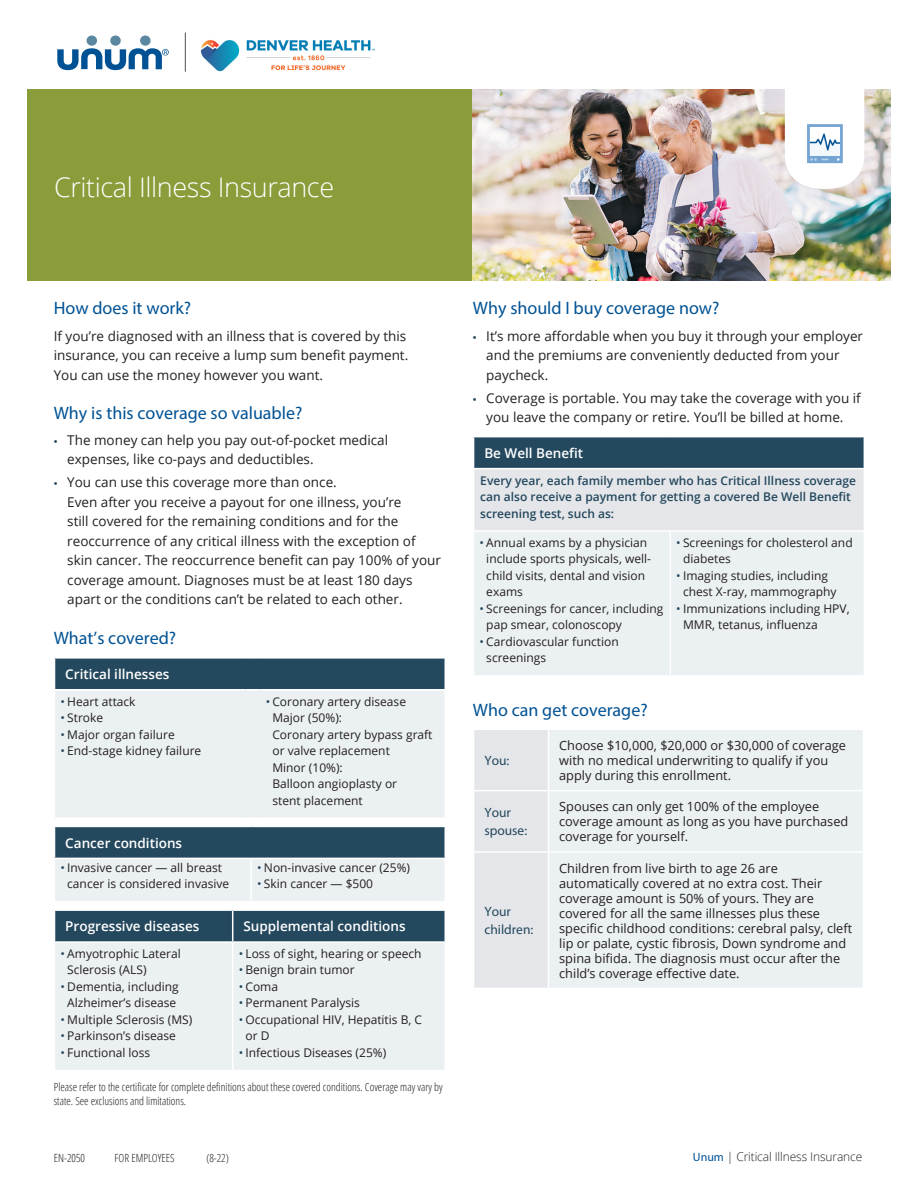
<style>
.page{position:relative;width:918px;height:1188px;background:#fff}
.page>*{position:absolute;margin:0;border:0;box-sizing:border-box;transform-origin:0 0}
.t1{font:300 27px "Open Sans";letter-spacing:-.015em;color:#fff}
.t2{font:18px "Myriad Pro";color:#005294}
.t3{font:13.5px/19.5px "Open Sans";color:#231f20}
.t4{font:600 13.5px "Open Sans";color:#fff}
.t5{font:13.5px/18px "Myriad Pro";color:#24485e}
.t6{font:12.75px/15px "Open Sans";color:#231f20}
.t7{font:12px/16.5px "Open Sans";color:#231f20}
.t8{font:600 12px/16.5px "Open Sans";color:#24485e}
.t9{font:300 12px "Open Sans";letter-spacing:-.01em;color:#231f20}
.t10{font:300 11.25px/13.5px "Open Sans Condensed";color:#231f20}
.s1{font-family:"Myriad Pro";color:#24485e}
.s2{color:#24485e}
.s3{font-family:"Myriad Pro";font-weight:400;color:#005294}
</style>
<div class="page">
<div style="left:27px;top:90px;width:453px;height:191px;background:#899d3a"></div>
<div style="left:87px;top:36px;width:10px;height:10px;background:#5c87a1;border-radius:50%"></div>
<div style="left:110px;top:36px;width:11px;height:10px;background:#5c87a1;border-radius:50%"></div>
<div style="left:140px;top:36px;width:11px;height:10px;background:#5c87a1;border-radius:50%"></div>
<svg style="left:57px;top:48px;width:112px;height:22px"></svg>
<hr style="left:185px;top:33px;width:1px;height:39px;background:#636366">
<img style="left:472px;top:90px;width:419px;height:191px">
<svg style="left:785px;top:90px;width:79px;height:99px"></svg>
<div style="left:474px;top:437px;width:390px;height:32px;background:#24485e"></div>
<div style="left:474px;top:469px;width:390px;height:62px;background:#e4e6e9"></div>
<div style="left:474px;top:532px;width:390px;height:143px;background:#ebf0f2"></div>
<hr style="left:473px;top:468px;width:197px;height:1px;background:#fff">
<hr style="left:670px;top:468px;width:195px;height:1px;background:#fff">
<hr style="left:473px;top:530px;width:197px;height:2px;background:#fff">
<hr style="left:670px;top:530px;width:195px;height:2px;background:#fff">
<hr style="left:670px;top:532px;width:1px;height:143px;background:#fff">
<div style="left:474px;top:730px;width:74px;height:258px;background:#e4e6e9"></div>
<div style="left:549px;top:730px;width:314px;height:258px;background:#ebf0f2"></div>
<hr style="left:473px;top:790px;width:75px;height:1px;background:#fff">
<hr style="left:548px;top:790px;width:316px;height:1px;background:#fff">
<hr style="left:473px;top:851px;width:75px;height:2px;background:#fff">
<hr style="left:548px;top:851px;width:316px;height:2px;background:#fff">
<div style="left:55px;top:658px;width:390px;height:32px;background:#24485e"></div>
<div style="left:55px;top:691px;width:390px;height:126px;background:#ebf0f2"></div>
<hr style="left:54px;top:657px;width:192px;height:2px;background:#fff">
<svg style="left:246px;top:658px;width:14px;height:1px"></svg>
<hr style="left:260px;top:657px;width:186px;height:2px;background:#fff">
<hr style="left:54px;top:689px;width:192px;height:2px;background:#fff">
<svg style="left:246px;top:689px;width:14px;height:2px"></svg>
<hr style="left:260px;top:689px;width:186px;height:2px;background:#fff">
<div style="left:55px;top:826px;width:390px;height:32px;background:#24485e"></div>
<div style="left:55px;top:859px;width:390px;height:42px;background:#ebf0f2"></div>
<hr style="left:54px;top:826px;width:197px;height:1px;background:#fff">
<hr style="left:251px;top:826px;width:195px;height:1px;background:#fff">
<hr style="left:250px;top:859px;width:2px;height:42px;background:#fff">
<div style="left:55px;top:911px;width:390px;height:30px;background:#24485e"></div>
<div style="left:55px;top:943px;width:390px;height:127px;background:#ebf0f2"></div>
<hr style="left:232px;top:911px;width:1px;height:30px;background:#fff">
<hr style="left:232px;top:943px;width:1px;height:127px;background:#fff">
<img style="left:200px;top:40px;width:175px;height:32px">
<h1 class="t1" style="left:54px;top:168px;width:282px">Critical Illness Insurance</h1>
<h2 class="t2" style="left:54px;top:297px;width:139px">How does it work?</h2>
<p class="t3" style="left:54px;top:326px;width:356px">If you’re diagnosed with an illness that is covered by this insurance, you can receive a lump sum benefit payment.<br>You can use the money however you want.</p>
<h2 class="t2" style="left:54px;top:402px;width:250px">Why is this coverage so valuable?</h2>
<p class="t3" style="left:67px;top:430px;width:322px;text-indent:-14px"><span class="s1">•</span> The money can help you pay out-of-pocket medical expenses, like co-pays and deductibles.</p>
<p class="t3" style="left:67px;top:472px;width:375px;text-indent:-14px"><span class="s1">•</span> You can use this coverage more than once.<br>Even after you receive a payout for one illness, you’re<br>still covered for the remaining conditions and for the reoccurrence of any critical illness with the exception of skin cancer. The reoccurrence benefit can pay 100% of your coverage amount. Diagnoses must be at least 180 days apart or the conditions can’t be related to each other.</p>
<h2 class="t2" style="left:54px;top:626px;width:124px">What’s covered?</h2>
<p class="t4" style="left:65px;top:665px;width:106px">Critical illnesses</p>
<p class="t7" style="left:61px;top:693px;width:77px"><span class="s2">•</span> Heart attack</p>
<p class="t7" style="left:61px;top:709px;width:44px"><span class="s2">•</span> Stroke</p>
<p class="t7" style="left:61px;top:726px;width:116px"><span class="s2">•</span> Major organ failure</p>
<p class="t7" style="left:61px;top:742px;width:142px"><span class="s2">•</span> End-stage kidney failure</p>
<p class="t7" style="left:272px;top:693px;width:162px;text-indent:-7px"><span class="s2">•</span> Coronary artery disease<br>Major (50%):<br>Coronary artery bypass graft or valve replacement<br>Minor (10%):<br>Balloon angioplasty or<br>stent placement</p>
<p class="t4" style="left:65px;top:833px;width:118px">Cancer conditions</p>
<p class="t7" style="left:61px;top:859px;width:170px;text-align:center"><span class="s2">•</span> Invasive cancer — all breast cancer is considered invasive</p>
<p class="t7" style="left:257px;top:859px;width:154px"><span class="s2">•</span> Non-invasive cancer (25%)</p>
<p class="t7" style="left:257px;top:875px;width:117px"><span class="s2">•</span> Skin cancer — $500</p>
<p class="t4" style="left:65px;top:917px;width:136px">Progressive diseases</p>
<p class="t4" style="left:244px;top:917px;width:164px">Supplemental conditions</p>
<p class="t7" style="left:67px;top:945px;width:115px;text-indent:-7px"><span class="s2">•</span> Amyotrophic Lateral<br>Sclerosis (ALS)</p>
<p class="t7" style="left:61px;top:978px;width:120px;text-align:center"><span class="s2">•</span> Dementia, including<br>Alzheimer’s disease</p>
<p class="t7" style="left:61px;top:1011px;width:133px"><span class="s2">•</span> Multiple Sclerosis (MS)</p>
<p class="t7" style="left:61px;top:1028px;width:117px"><span class="s2">•</span> Parkinson’s disease</p>
<p class="t7" style="left:61px;top:1044px;width:91px"><span class="s2">•</span> Functional loss</p>
<p class="t7" style="left:239px;top:945px;width:184px"><span class="s2">•</span> Loss of sight, hearing or speech</p>
<p class="t7" style="left:239px;top:962px;width:118px"><span class="s2">•</span> Benign brain tumor</p>
<p class="t7" style="left:239px;top:978px;width:41px"><span class="s2">•</span> Coma</p>
<p class="t7" style="left:239px;top:995px;width:123px"><span class="s2">•</span> Permanent Paralysis</p>
<p class="t7" style="left:245px;top:1011px;width:178px;text-indent:-7px"><span class="s2">•</span> Occupational HIV, Hepatitis B, C or D</p>
<p class="t7" style="left:239px;top:1044px;width:149px"><span class="s2">•</span> Infectious Diseases (25%)</p>
<p class="t10" style="left:54px;top:1080px;width:390px">Please refer to the certificate for complete definitions about these covered conditions. Coverage may vary by state. See exclusions and limitations.</p>
<h2 class="t2" style="left:473px;top:297px;width:248px">Why should I buy coverage now?</h2>
<p class="t3" style="left:486px;top:326px;width:378px;text-indent:-14px"><span class="s1">•</span> It’s more affordable when you buy it through your employer and the premiums are conveniently deducted from your paycheck.</p>
<p class="t3" style="left:473px;top:388px;width:390px;text-align:center"><span class="s1">•</span> Coverage is portable. You may take the coverage with you if you leave the company or retire. You’ll be billed at home.</p>
<p class="t4" style="left:484px;top:444px;width:100px">Be Well Benefit</p>
<p class="t8" style="left:480px;top:472px;width:377px">Every year, each family member who has Critical Illness coverage can also receive a payment for getting a covered Be Well Benefit screening test, such as:</p>
<p class="t7" style="left:486px;top:534px;width:166px;text-indent:-7px"><span class="s2">•</span> Annual exams by a physician include sports physicals, well&shy;child visits, dental and vision exams</p>
<p class="t7" style="left:486px;top:600px;width:179px;text-indent:-7px"><span class="s2">•</span> Screenings for cancer, including pap smear, colonoscopy</p>
<p class="t7" style="left:486px;top:633px;width:134px;text-indent:-7px"><span class="s2">•</span> Cardiovascular function screenings</p>
<p class="t7" style="left:683px;top:534px;width:171px;text-indent:-7px"><span class="s2">•</span> Screenings for cholesterol and diabetes</p>
<p class="t7" style="left:683px;top:567px;width:155px;text-indent:-7px"><span class="s2">•</span> Imaging studies, including chest X-ray, mammography</p>
<p class="t7" style="left:683px;top:600px;width:168px;text-indent:-7px"><span class="s2">•</span> Immunizations including HPV,<br>MMR, tetanus, influenza</p>
<h2 class="t2" style="left:473px;top:699px;width:176px">Who can get coverage?</h2>
<p class="t5" style="left:484px;top:751px;width:26px">You:</p>
<p class="t6" style="left:559px;top:737px;width:288px">Choose $10,000, $20,000 or $30,000 of coverage with no medical underwriting to qualify if you apply during this enrollment.</p>
<p class="t5" style="left:484px;top:804px;width:44px">Your spouse:</p>
<p class="t6" style="left:559px;top:799px;width:291px">Spouses can only get 100% of the employee coverage amount as long as you have purchased coverage for yourself.</p>
<p class="t5" style="left:484px;top:903px;width:50px">Your children:</p>
<p class="t6" style="left:559px;top:860px;width:295px">Children from live birth to age 26 are automatically covered at no extra cost. Their coverage amount is 50% of yours. They are covered for all the same illnesses plus these specific childhood conditions: cerebral palsy, cleft lip or palate, cystic fibrosis, Down syndrome and spina bifida. The diagnosis must occur after the child’s coverage effective date.</p>
<p class="t10" style="left:54px;top:1150px;width:33px">EN-2050</p>
<p class="t10" style="left:115px;top:1150px;width:61px">FOR EMPLOYEES</p>
<p class="t10" style="left:206px;top:1150px;width:24px">(8-22)</p>
<p class="t9" style="left:693px;top:1148px;width:171px"><span class="s3">Unum</span> | Critical Illness Insurance</p>
</div>
